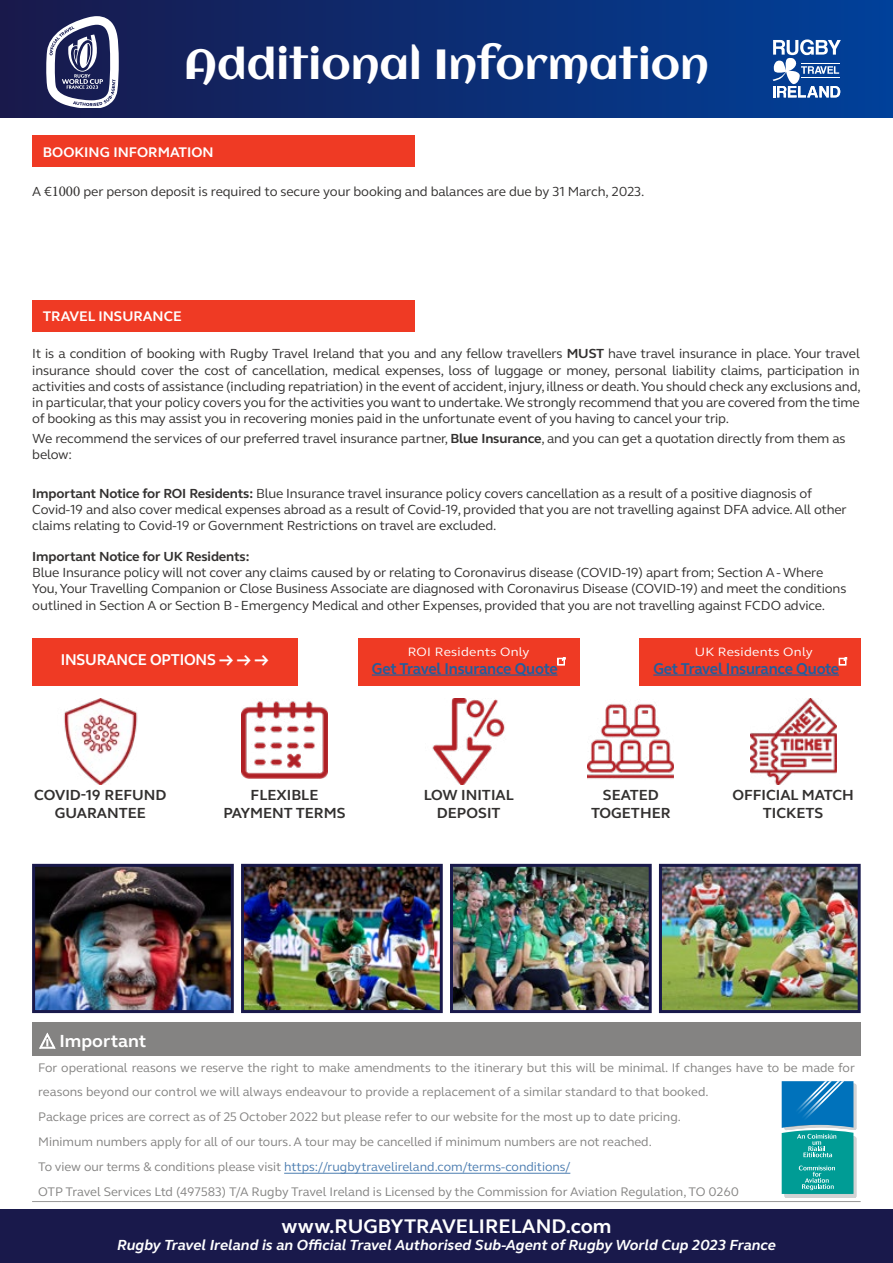
<style>
.page{position:relative;width:893px;height:1263px;background:#fff}
.page>*{position:absolute;margin:0;border:0;box-sizing:border-box;transform-origin:0 0}
.t1{font:42px "Aclonica";color:#fff}
.t2{font:700 20.25px "Webb Ellis Cup";color:#fff}
.t3{font:700 18px "Webb Ellis Cup";color:#fff}
.t4{font:700 16.05px "Webb Ellis Cup";letter-spacing:-.01em;color:#215e9e;scale:.93 1}
.t5{font:700 16.05px "Webb Ellis Cup";letter-spacing:-.01em;color:#fff;scale:.93 1}
.t6{font:700 15px/18px "Webb Ellis Cup";color:#32302f;text-align:center}
.t7{font:italic 700 15px "Webb Ellis Cup";color:#fff}
.t8{font:700 14.25px "Webb Ellis Cup";color:#fff}
.t9{font:13.5px/16.2px "Webb Ellis Cup";letter-spacing:-.01em;color:#32302f}
.t10{font:700 13.5px "Webb Ellis Cup";letter-spacing:-.01em;color:#32302f}
.t11{font:12.75px/24.8px "Webb Ellis Cup";color:#848382}
.t12{font:12.45px "Webb Ellis Cup";letter-spacing:.02em;color:#fff;scale:1.09 1}
.s1{font-family:"Minion Pro";font-size:15px}
.s2{font-weight:700}
.s3{color:#4d7eb1}
</style>
<div class="page">
<div style="left:0;top:0;width:893px;height:118px;background:linear-gradient(to right,#19194b,#00419a)"></div>
<svg style="left:46px;top:16px;width:73px;height:91px"></svg>
<svg style="left:773px;top:39px;width:68px;height:58px"></svg>
<div style="left:0;top:1209px;width:893px;height:54px;background:#19194b"></div>
<div style="left:32px;top:136px;width:383px;height:31px;background:#ef3a24"></div>
<div style="left:32px;top:300px;width:383px;height:31px;background:#ef3a24"></div>
<img style="left:245px;top:868px;width:194px;height:141px">
<div style="left:241px;top:864px;width:202px;height:149px;border:3px solid #19194b"></div>
<img style="left:663px;top:868px;width:194px;height:141px">
<div style="left:659px;top:864px;width:202px;height:149px;border:3px solid #19194b"></div>
<img style="left:454px;top:868px;width:194px;height:141px">
<div style="left:450px;top:864px;width:202px;height:149px;border:3px solid #19194b"></div>
<img style="left:36px;top:868px;width:194px;height:141px">
<div style="left:32px;top:864px;width:202px;height:149px;border:3px solid #19194b"></div>
<img style="left:64px;top:698px;width:74px;height:86px">
<img style="left:242px;top:701px;width:85px;height:77px">
<img style="left:588px;top:703px;width:86px;height:76px">
<img style="left:432px;top:698px;width:73px;height:86px">
<img style="left:751px;top:698px;width:86px;height:86px">
<div style="left:358px;top:638px;width:221px;height:48px;background:#ef3a24"></div>
<hr style="left:372px;top:674px;width:185px;height:2px;background:#215e9e">
<svg style="left:557px;top:657px;width:8px;height:8px"></svg>
<div style="left:32px;top:638px;width:266px;height:48px;background:#ef3a24"></div>
<div style="left:639px;top:638px;width:222px;height:48px;background:#ef3a24"></div>
<hr style="left:653px;top:674px;width:186px;height:2px;background:#215e9e">
<svg style="left:839px;top:657px;width:8px;height:8px"></svg>
<div style="left:32px;top:1022px;width:829px;height:34px;background:#848382"></div>
<hr style="left:32px;top:1201px;width:30px;height:1px;background:#999">
<hr style="left:62px;top:1201px;width:799px;height:1px;background:#999">
<hr style="left:284px;top:1173px;width:286px;height:1px;background:#4d7eb1">
<svg style="left:782px;top:1081px;width:74px;height:117px;background:#299bb1"></svg>
<h1 class="t1" style="left:184px;top:35px;width:527px">Additional Information</h1>
<p class="t8" style="left:43px;top:142px;width:172px">BOOKING INFORMATION</p>
<p class="t9" style="left:32px;top:183px;width:614px">A €<span class="s1">1000</span> per person deposit is required to secure your booking and balances are due by 31 March, 2023.</p>
<p class="t8" style="left:43px;top:307px;width:140px">TRAVEL INSURANCE</p>
<p class="t9" style="left:32px;top:345px;width:830px;text-align:justify">It is a condition of booking with Rugby Travel Ireland that you and any fellow travellers <span class="s2">MUST</span> have travel insurance in place. Your travel insurance should cover the cost of cancellation, medical expenses, loss of luggage or money, personal liability claims, participation in activities and costs of assistance (including repatriation) in the event of accident, injury, illness or death. You should check any exclusions and, in particular, that your policy covers you for the activities you want to undertake. We strongly recommend that you are covered from the time of booking as this may assist you in recovering monies paid in the unfortunate event of you having to cancel your trip.</p>
<p class="t9" style="left:32px;top:430px;width:815px">We recommend the services of our preferred travel insurance partner, <span class="s2">Blue Insurance</span>, and you can get a quotation directly from them as below:</p>
<p class="t9" style="left:32px;top:485px;width:816px"><span class="s2">Important Notice for ROI Residents:</span> Blue Insurance travel insurance policy covers cancellation as a result of a positive diagnosis of<br>Covid-19 and also cover medical expenses abroad as a result of Covid-19, provided that you are not travelling against DFA advice. All other claims relating to Covid-19 or Government Restrictions on travel are excluded.</p>
<p class="t10" style="left:32px;top:547px;width:219px">Important Notice for UK Residents:</p>
<p class="t9" style="left:32px;top:564px;width:816px">Blue Insurance policy will not cover any claims caused by or relating to Coronavirus disease (COVID-19) apart from; Section A - Where<br>You, Your Travelling Companion or Close Business Associate are diagnosed with Coronavirus Disease (COVID-19) and meet the conditions outlined in Section A or Section B - Emergency Medical and other Expenses, provided that you are not travelling against FCDO advice.</p>
<p class="t5" style="left:61px;top:649px;width:225px">INSURANCE OPTIONS → → →</p>
<p class="t12" style="left:408px;top:643px;width:113px">ROI Residents Only</p>
<p class="t4" style="left:372px;top:657px;width:201px">Get Travel Insurance Quote</p>
<p class="t12" style="left:695px;top:643px;width:110px">UK Residents Only</p>
<p class="t4" style="left:653px;top:657px;width:201px">Get Travel Insurance Quote</p>
<p class="t6" style="left:34px;top:785px;width:134px">COVID-19 REFUND<br>GUARANTEE</p>
<p class="t6" style="left:223px;top:785px;width:124px">FLEXIBLE<br>PAYMENT TERMS</p>
<p class="t6" style="left:424px;top:785px;width:91px">LOW INITIAL<br>DEPOSIT</p>
<p class="t6" style="left:591px;top:785px;width:81px">SEATED<br>TOGETHER</p>
<p class="t6" style="left:732px;top:785px;width:123px">OFFICIAL MATCH<br>TICKETS</p>
<h3 class="t3" style="left:38px;top:1029px;width:110px">⚠ Important</h3>
<p class="t11" style="left:38px;top:1054px;width:818px">For operational reasons we reserve the right to make amendments to the itinerary but this will be minimal. If changes have to be made for reasons beyond our control we will always endeavour to provide a replacement of a similar standard to that booked.<br>Package prices are correct as of 25 October 2022 but please refer to our website for the most up to date pricing.<br>Minimum numbers apply for all of our tours. A tour may be cancelled if minimum numbers are not reached.<br>To view our terms &amp; conditions please visit <span class="s3">https://rugbytravelireland.com/terms-conditions/<br></span>OTP Travel Services Ltd (497583) T/A Rugby Travel Ireland is Licensed by the Commission for Aviation Regulation, TO 0260</p>
<h2 class="t2" style="left:281px;top:1212px;width:332px">www.RUGBYTRAVELIRELAND.com</h2>
<p class="t7" style="left:117px;top:1235px;width:660px">Rugby Travel Ireland is an Official Travel Authorised Sub-Agent of Rugby World Cup 2023 France</p>
</div>
